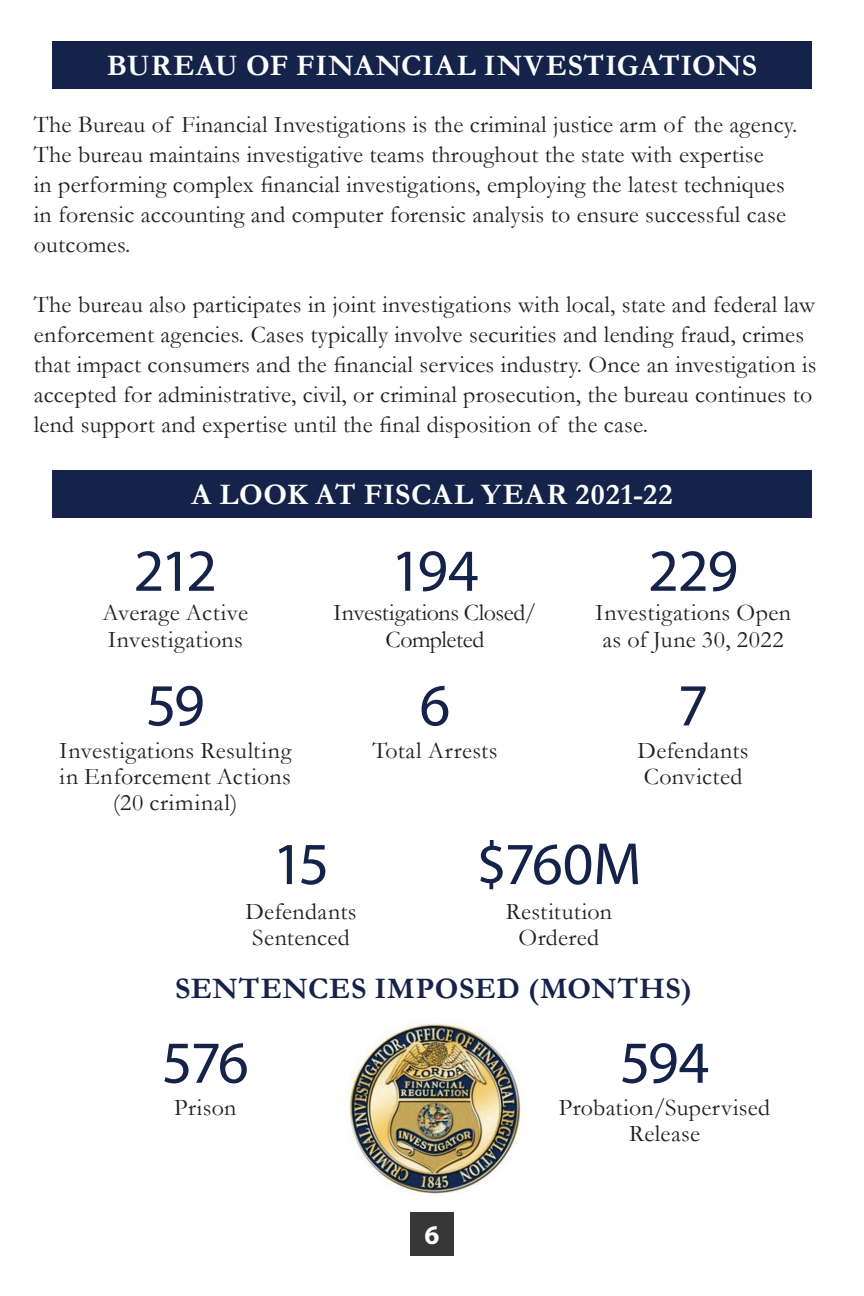
<style>
.page{position:relative;width:864px;height:1296px;background:#fff}
.page>*{position:absolute;margin:0;border:0;box-sizing:border-box;transform-origin:0 0}
.ofr-ff-bullets{font:60px "Myriad Pro";letter-spacing:-.045em;color:#15234a}
.ofr-ff-headers-1{font:700 30px "Garamond";letter-spacing:.025em;color:#fff}
.ofr-ff-headers-1-2{font:700 30px "Garamond";letter-spacing:.02em;color:#15234a}
.Body{font:700 27px "Myriad Pro";color:#fff}
.ofr-ff-bullets-2{font:24px/26.4px "Garamond";letter-spacing:.01em;color:#231f20}
.ofr-ff-bullets-3{font:24px/26.4px "Garamond";letter-spacing:-.02em;color:#231f20;text-align:center}
</style>
<div class="page">
<div style="left:52px;top:470px;width:760px;height:48px;background:#15234a"></div>
<div style="left:410px;top:1212px;width:44px;height:43px;background:#373737"></div>
<div style="left:52px;top:41px;width:760px;height:47px;background:#15234a"></div>
<img style="left:349px;top:1023px;width:172px;height:171px">
<p class="ofr-ff-headers-1" style="left:107px;top:45px;width:652px">BUREAU OF FINANCIAL INVESTIGATIONS</p>
<p class="ofr-ff-bullets-2" style="left:34px;top:109px;width:765px;line-height:30px">The Bureau of Financial Investigations is the criminal justice arm of the agency.<br>The bureau maintains investigative teams throughout the state with expertise<br>in performing complex financial investigations, employing the latest techniques in forensic accounting and computer forensic analysis to ensure successful case outcomes.</p>
<p class="ofr-ff-bullets-2" style="left:34px;top:289px;width:784px;line-height:30px">The bureau also participates in joint investigations with local, state and federal law enforcement agencies. Cases typically involve securities and lending fraud, crimes that impact consumers and the financial services industry. Once an investigation is accepted for administrative, civil, or criminal prosecution, the bureau continues to lend support and expertise until the final disposition of the case.</p>
<p class="ofr-ff-headers-1" style="left:192px;top:474px;width:482px">A LOOK AT FISCAL YEAR 2021-22</p>
<p class="ofr-ff-bullets" style="left:134px;top:534px;width:85px">212</p>
<p class="ofr-ff-bullets" style="left:391px;top:534px;width:89px">194</p>
<p class="ofr-ff-bullets-2" style="left:103px;top:599px;width:147px">Average Active<br>Investigations</p>
<p class="ofr-ff-bullets-3" style="left:333px;top:599px;width:205px">Investigations Closed/<br>Completed</p>
<p class="ofr-ff-bullets" style="left:146px;top:668px;width:60px">59</p>
<p class="ofr-ff-bullets-2" style="left:59px;top:736px;width:234px;text-align:center">Investigations Resulting in Enforcement Actions (20 criminal)</p>
<p class="ofr-ff-bullets" style="left:420px;top:668px;width:32px">6</p>
<p class="ofr-ff-bullets-2" style="left:372px;top:736px;width:127px">Total Arrests</p>
<p class="ofr-ff-bullets" style="left:648px;top:534px;width:92px">229</p>
<p class="ofr-ff-bullets-2" style="left:595px;top:599px;width:197px;text-align:center">Investigations Open as of June 30, 2022</p>
<p class="ofr-ff-bullets" style="left:678px;top:668px;width:32px">7</p>
<p class="ofr-ff-bullets-2" style="left:637px;top:736px;width:113px">Defendants<br>Convicted</p>
<p class="ofr-ff-bullets" style="left:273px;top:827px;width:58px">15</p>
<p class="ofr-ff-bullets-2" style="left:245px;top:897px;width:113px">Defendants<br>Sentenced</p>
<p class="ofr-ff-bullets" style="left:476px;top:827px;width:167px">$760M</p>
<p class="ofr-ff-bullets-2" style="left:506px;top:897px;width:108px;text-align:center">Restitution<br>Ordered</p>
<p class="ofr-ff-headers-1-2" style="left:175px;top:968px;width:518px">SENTENCES IMPOSED (MONTHS)</p>
<p class="ofr-ff-bullets" style="left:162px;top:1026px;width:88px">576</p>
<p class="ofr-ff-bullets-2" style="left:174px;top:1094px;width:63px">Prison</p>
<p class="Body" style="left:425px;top:1217px;width:16px">6</p>
<p class="ofr-ff-bullets" style="left:620px;top:1026px;width:91px">594</p>
<p class="ofr-ff-bullets-2" style="left:559px;top:1094px;width:213px;text-align:center">Probation/Supervised<br>Release</p>
</div>
